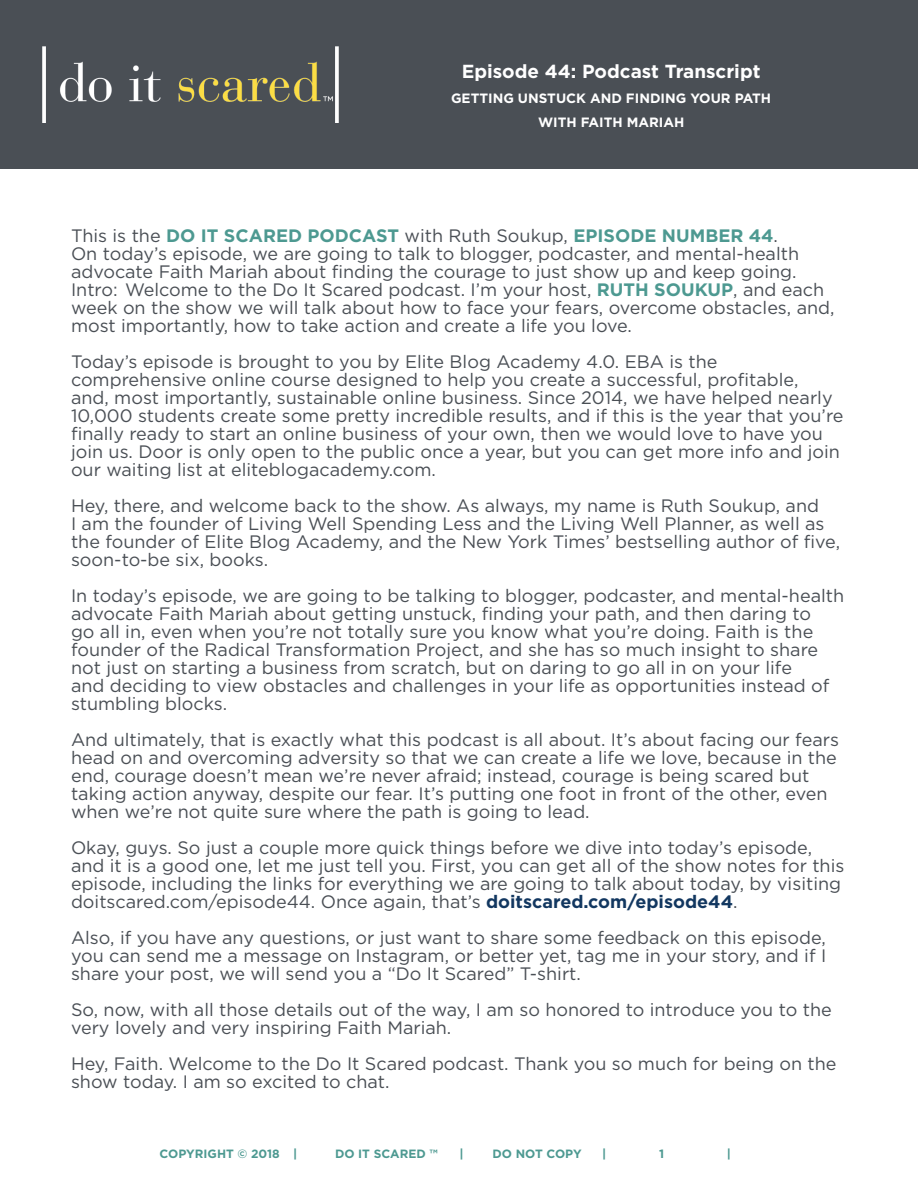
<style>
.page{position:relative;width:918px;height:1188px;background:#fff}
.page>*{position:absolute;margin:0;border:0;box-sizing:border-box;transform-origin:0 0}
.t1{font:700 18.9px "Gotham";color:#fff}
.t2{font:18px/18px "Gotham";color:#4a4f55}
.t3{font:700 13.5px "Gotham";color:#fff}
.t4{font:700 12px "Gotham";color:#4d9991}
.s1{font-weight:700;color:#4d9991}
.s2{font-weight:700;color:#123760}
</style>
<div class="page">
<div style="left:0;top:0;width:918px;height:168px;background:#4a4f55"></div>
<img style="left:43px;top:46px;width:296px;height:76px">
<p class="t1" style="left:462px;top:61px;width:300px">Episode 44: Podcast Transcript</p>
<p class="t3" style="left:451px;top:90px;width:322px">GETTING UNSTUCK AND FINDING YOUR PATH</p>
<p class="t3" style="left:538px;top:114px;width:148px">WITH FAITH MARIAH</p>
<p class="t2" style="left:71px;top:227px;width:730px">This is the <span class="s1">DO IT SCARED PODCAST</span> with Ruth Soukup, <span class="s1">EPISODE NUMBER 44</span>.<br>On today’s episode, we are going to talk to blogger, podcaster, and mental-health advocate Faith Mariah about finding the courage to just show up and keep going.</p>
<p class="t2" style="left:71px;top:281px;width:765px">Intro: Welcome to the Do It Scared podcast. I’m your host, <span class="s1">RUTH SOUKUP</span>, and each week on the show we will talk about how to face your fears, overcome obstacles, and, most importantly, how to take action and create a life you love.</p>
<p class="t2" style="left:71px;top:353px;width:774px">Today’s episode is brought to you by Elite Blog Academy 4.0. EBA is the comprehensive online course designed to help you create a successful, profitable,<br>and, most importantly, sustainable online business. Since 2014, we have helped nearly 10,000 students create some pretty incredible results, and if this is the year that you’re finally ready to start an online business of your own, then we would love to have you join us. Door is only open to the public once a year, but you can get more info and join our waiting list at eliteblogacademy.com.</p>
<p class="t2" style="left:71px;top:497px;width:771px">Hey, there, and welcome back to the show. As always, my name is Ruth Soukup, and<br>I am the founder of Living Well Spending Less and the Living Well Planner, as well as the founder of Elite Blog Academy, and the New York Times’ bestselling author of five, soon-to-be six, books.</p>
<p class="t2" style="left:71px;top:587px;width:775px">In today’s episode, we are going to be talking to blogger, podcaster, and mental-health advocate Faith Mariah about getting unstuck, finding your path, and then daring to<br>go all in, even when you’re not totally sure you know what you’re doing. Faith is the founder of the Radical Transformation Project, and she has so much insight to share not just on starting a business from scratch, but on daring to go all in on your life<br>and deciding to view obstacles and challenges in your life as opportunities instead of stumbling blocks.</p>
<p class="t2" style="left:71px;top:731px;width:770px">And ultimately, that is exactly what this podcast is all about. It’s about facing our fears head on and overcoming adversity so that we can create a life we love, because in the end, courage doesn’t mean we’re never afraid; instead, courage is being scared but taking action anyway, despite our fear. It’s putting one foot in front of the other, even when we’re not quite sure where the path is going to lead.</p>
<p class="t2" style="left:71px;top:839px;width:775px">Okay, guys. So just a couple more quick things before we dive into today’s episode, and it is a good one, let me just tell you. First, you can get all of the show notes for this episode, including the links for everything we are going to talk about today, by visiting doitscared.com/episode44. Once again, that’s <span class="s2">doitscared.com/episode44</span>.</p>
<p class="t2" style="left:71px;top:929px;width:757px;text-align:justify">Also, if you have any questions, or just want to share some feedback on this episode, you can send me a message on Instagram, or better yet, tag me in your story, and if I share your post, we will send you a “Do It Scared” T-shirt.</p>
<p class="t2" style="left:71px;top:1001px;width:762px">So, now, with all those details out of the way, I am so honored to introduce you to the very lovely and very inspiring Faith Mariah.</p>
<p class="t2" style="left:71px;top:1055px;width:767px">Hey, Faith. Welcome to the Do It Scared podcast. Thank you so much for being on the show today. I am so excited to chat.</p>
<p class="t4" style="left:160px;top:1147px;width:139px">COPYRIGHT © 2018 |</p>
<p class="t4" style="left:335px;top:1147px;width:104px">DO IT SCARED ™</p>
<p class="t4" style="left:460px;top:1147px;width:6px">|</p>
<p class="t4" style="left:493px;top:1147px;width:91px">DO NOT COPY</p>
<p class="t4" style="left:602px;top:1147px;width:6px">|</p>
<p class="t4" style="left:659px;top:1147px;width:7px">1</p>
<p class="t4" style="left:727px;top:1147px;width:6px">|</p>
</div>
